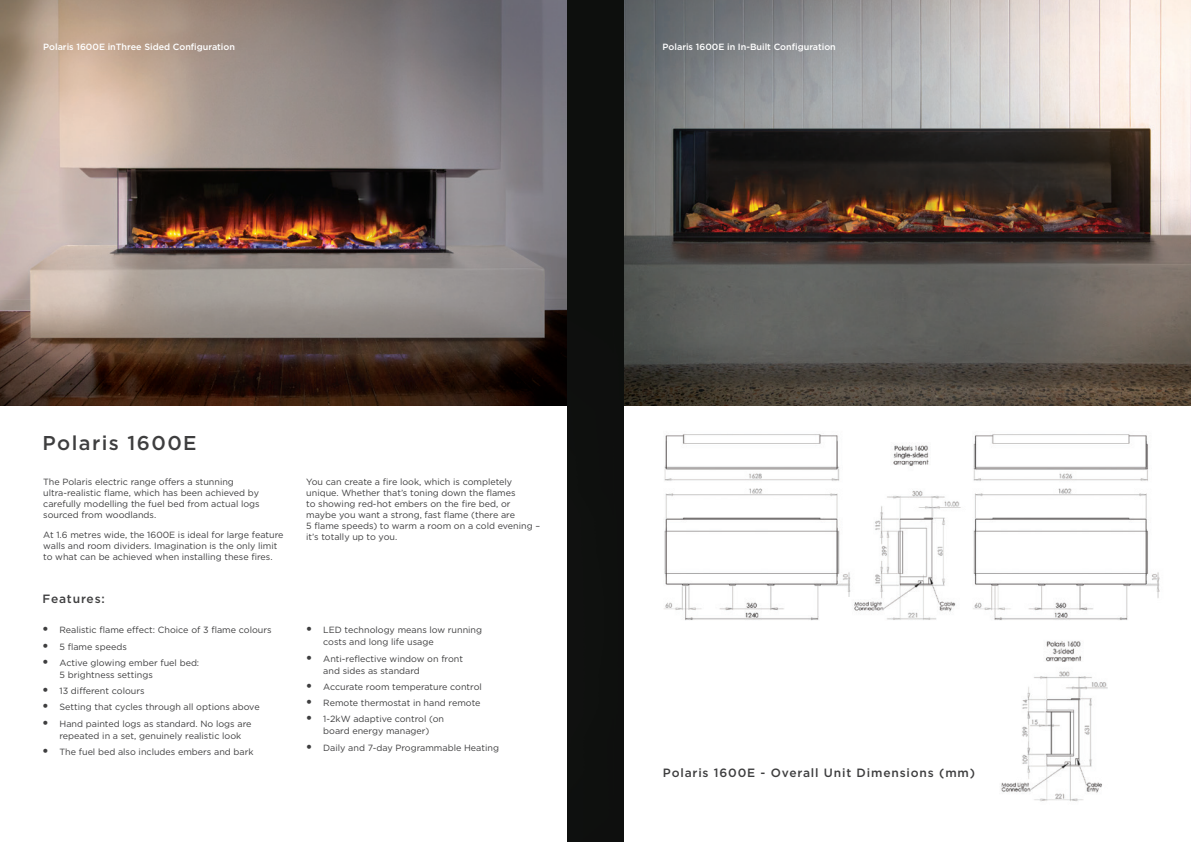
<style>
.page{position:relative;width:1191px;height:842px;background:#fff}
.page>*{position:absolute;margin:0;border:0;box-sizing:border-box;transform-origin:0 0}
.Title__product_name{font:500 20px "Gotham";letter-spacing:.07em;color:#3e3e3f}
.Sub-title{font:500 12px "Gotham";letter-spacing:.07em;color:#3e3e3f}
.Title__product_name-2{font:500 12px "Gotham";letter-spacing:.07em;color:#3e3e3f}
.t1{font:9px/11px "Gotham";color:#3e3e3f}
.Img_caption{font:500 9px "Gotham";color:#fff}
.s1{font-weight:900;font-size:12px}
</style>
<div class="page">
<img style="left:0;top:0;width:1191px;height:405px">
<img style="left:664px;top:434px;width:187px;height:187px">
<div style="left:567px;top:0;width:57px;height:842px;background:#0e0f0e"></div>
<img style="left:1045px;top:641px;width:36px;height:21px">
<img style="left:1001px;top:671px;width:107px;height:130px">
<img style="left:854px;top:445px;width:102px;height:175px">
<img style="left:956px;top:434px;width:204px;height:186px">
<p class="Img_caption" style="left:43px;top:41px;width:193px">Polaris 1600E inThree Sided Configuration</p>
<p class="Img_caption" style="left:662px;top:41px;width:175px">Polaris 1600E in In-Built Configuration</p>
<p class="Title__product_name" style="left:43px;top:430px;width:156px">Polaris 1600E</p>
<p class="t1" style="left:43px;top:476px;width:218px">The Polaris electric range offers a stunning ultra-realistic flame, which has been achieved by carefully modelling the fuel bed from actual logs sourced from woodlands.</p>
<p class="t1" style="left:43px;top:529px;width:242px">At 1.6 metres wide, the 1600E is ideal for large feature walls and room dividers. Imagination is the only limit to what can be achieved when installing these fires.</p>
<p class="Title__product_name-2" style="left:43px;top:591px;width:64px">Features:</p>
<p class="t1" style="left:43px;top:624px;width:230px"><span class="s1">•</span> Realistic flame effect: Choice of 3 flame colours</p>
<p class="t1" style="left:43px;top:641px;width:86px"><span class="s1">•</span> 5 flame speeds</p>
<p class="t1" style="left:60px;top:656px;width:141px;line-height:12px;text-indent:-17px"><span class="s1">•</span> Active glowing ember fuel bed:<br>5 brightness settings</p>
<p class="t1" style="left:43px;top:685px;width:103px"><span class="s1">•</span> 13 different colours</p>
<p class="t1" style="left:43px;top:701px;width:219px"><span class="s1">•</span> Setting that cycles through all options above</p>
<p class="t1" style="left:60px;top:717px;width:193px;line-height:12px;text-indent:-17px"><span class="s1">•</span> Hand painted logs as standard. No logs are repeated in a set, genuinely realistic look</p>
<p class="t1" style="left:43px;top:746px;width:212px"><span class="s1">•</span> The fuel bed also includes embers and bark</p>
<p class="t1" style="left:306px;top:476px;width:235px">You can create a fire look, which is completely unique. Whether that’s toning down the flames<br>to showing red-hot embers on the fire bed, or maybe you want a strong, fast flame (there are<br>5 flame speeds) to warm a room on a cold evening – it’s totally up to you.</p>
<p class="t1" style="left:323px;top:624px;width:160px;line-height:12px;text-indent:-17px"><span class="s1">•</span> LED technology means low running costs and long life usage</p>
<p class="t1" style="left:323px;top:652px;width:141px;line-height:12px;text-indent:-17px"><span class="s1">•</span> Anti-reflective window on front and sides as standard</p>
<p class="t1" style="left:306px;top:681px;width:177px"><span class="s1">•</span> Accurate room temperature control</p>
<p class="t1" style="left:306px;top:697px;width:176px"><span class="s1">•</span> Remote thermostat in hand remote</p>
<p class="t1" style="left:306px;top:713px;width:139px;line-height:12px;text-align:center"><span class="s1">•</span> 1-2kW adaptive control (on board energy manager)</p>
<p class="t1" style="left:306px;top:742px;width:194px"><span class="s1">•</span> Daily and 7-day Programmable Heating</p>
<p class="Sub-title" style="left:663px;top:765px;width:314px">Polaris 1600E - Overall Unit Dimensions (mm)</p>
</div>
